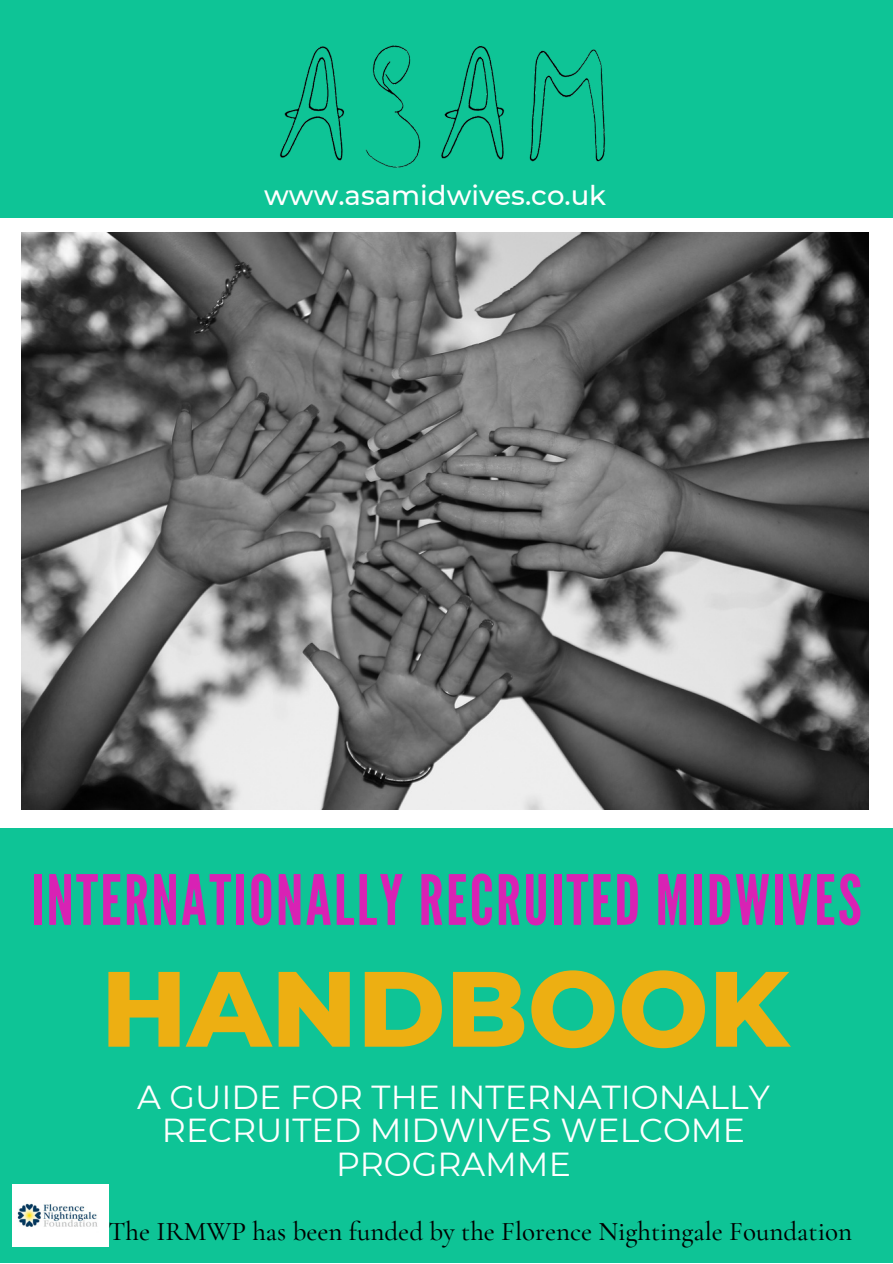
<style>
.page{position:relative;width:893px;height:1264px;background:#fff}
.page>*{position:absolute;margin:0;border:0;box-sizing:border-box;transform-origin:0 0}
.t1{font:800 106.8px "Montserrat";color:#edaf12}
.t2{font:69px "League Gothic";letter-spacing:.035em;color:#d822b4}
.t3{font:33.15px/33.8px "Montserrat";color:#fff;text-align:center}
.t4{font:500 27.45px "Montserrat";color:#fff}
.t5{font:500 27px "Cormorant Garamond";color:#000}
</style>
<div class="page">
<div style="left:0;top:0;width:892px;height:1262px;background:#0ec496"></div>
<div style="left:0;top:218px;width:892px;height:610px;background:#fff"></div>
<img style="left:22px;top:232px;width:846px;height:577px">
<img style="left:280px;top:45px;width:326px;height:123px">
<img style="left:12px;top:1184px;width:96px;height:62px">
<p class="t4" style="left:264px;top:178px;width:343px">www.asamidwives.co.uk</p>
<p class="t2" style="left:31px;top:860px;width:832px">INTERNATIONALLY RECRUITED MIDWIVES</p>
<p class="t1" style="left:101px;top:943px;width:689px">HANDBOOK</p>
<p class="t3" style="left:137px;top:1079px;width:634px">A GUIDE FOR THE INTERNATIONALLY<br>RECRUITED MIDWIVES WELCOME<br>PROGRAMME</p>
<p class="t5" style="left:108px;top:1215px;width:745px">The IRMWP has been funded by the Florence Nightingale Foundation</p>
</div>
